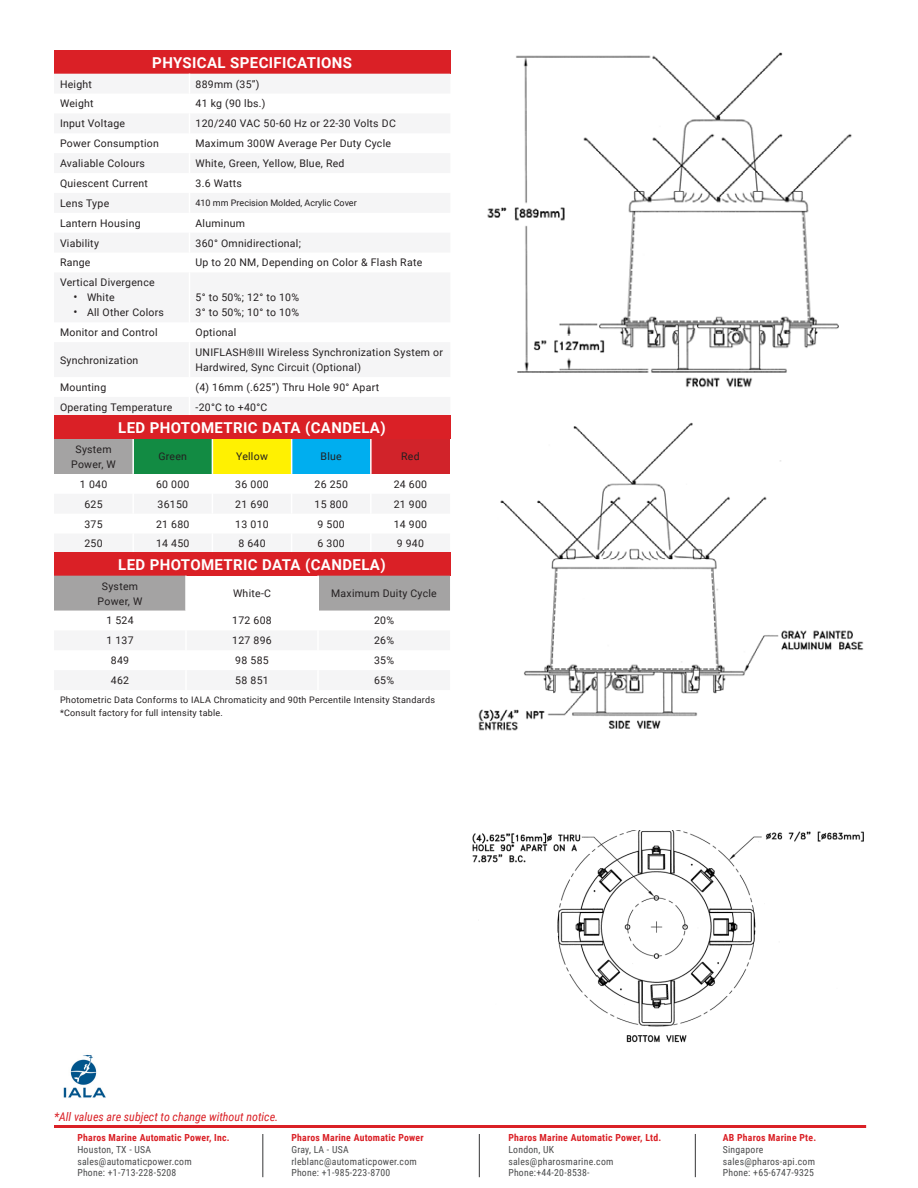
<style>
.page{position:relative;width:918px;height:1188px;background:#fff}
.page>*{position:absolute;margin:0;border:0;box-sizing:border-box;transform-origin:0 0}
.t1{font:700 15px "Roboto";letter-spacing:.025em;color:#fff}
.t2{font:italic 12px "Roboto Condensed";color:#da2026}
.t3{font:10.5px/15px "Roboto";letter-spacing:.025em;color:#231f20;text-align:center}
.t4{font:9.75px/11.7px "Roboto Condensed";letter-spacing:.025em;color:#4b4c4d}
.t5{font:9px "Roboto";letter-spacing:.025em;color:#231f20}
.t6{font:9px "Roboto";color:#231f20}
.s1{font-size:12px}
.s2{font-weight:700;color:#da2026}
</style>
<div class="page">
<hr style="left:54px;top:1125px;width:812px;height:3px;background:#da2026">
<hr style="left:262px;top:1134px;width:1px;height:43px;background:#4b4c4d">
<hr style="left:479px;top:1134px;width:1px;height:43px;background:#4b4c4d">
<hr style="left:695px;top:1134px;width:1px;height:43px;background:#4b4c4d">
<img style="left:487px;top:52px;width:365px;height:336px">
<img style="left:478px;top:422px;width:386px;height:309px">
<div style="left:54px;top:50px;width:396px;height:24px;background:#da2026"></div>
<img style="left:472px;top:830px;width:392px;height:213px">
<img style="left:63px;top:1054px;width:43px;height:44px">
<div style="left:54px;top:416px;width:396px;height:23px;background:#da2026"></div>
<div style="left:54px;top:439px;width:79px;height:35px;background:#a4a3a3"></div>
<div style="left:133px;top:439px;width:79px;height:35px;background:#128b43"></div>
<div style="left:212px;top:439px;width:80px;height:35px;background:#fff101"></div>
<div style="left:292px;top:439px;width:79px;height:35px;background:#00aeef"></div>
<div style="left:371px;top:439px;width:79px;height:35px;background:#d1232a"></div>
<hr style="left:132px;top:439px;width:2px;height:35px;background:#fff">
<hr style="left:212px;top:439px;width:1px;height:35px;background:#fff">
<hr style="left:291px;top:439px;width:1px;height:35px;background:#fff">
<hr style="left:370px;top:439px;width:2px;height:35px;background:#fff">
<div style="left:54px;top:552px;width:396px;height:24px;background:#da2026"></div>
<svg style="left:54px;top:576px;width:396px;height:35px"></svg>
<p class="t1" style="left:152px;top:52px;width:201px">PHYSICAL SPECIFICATIONS</p>
<p class="t3" style="left:60px;top:76px;width:34px">Height</p>
<p class="t3" style="left:196px;top:76px;width:66px">889mm (35”)</p>
<p class="t3" style="left:60px;top:96px;width:35px">Weight</p>
<p class="t3" style="left:196px;top:96px;width:72px">41 kg (90 lbs.)</p>
<p class="t3" style="left:60px;top:116px;width:67px">Input Voltage</p>
<p class="t3" style="left:196px;top:116px;width:202px">120/240 VAC 50‐60 Hz or 22‐30 Volts DC</p>
<p class="t3" style="left:60px;top:136px;width:101px">Power Consumption</p>
<p class="t3" style="left:196px;top:136px;width:197px">Maximum 300W Average Per Duty Cycle</p>
<p class="t3" style="left:60px;top:155px;width:87px">Avaliable Colours</p>
<p class="t3" style="left:196px;top:155px;width:150px">White, Green, Yellow, Blue, Red</p>
<p class="t3" style="left:60px;top:175px;width:90px">Quiescent Current</p>
<p class="t3" style="left:196px;top:175px;width:48px">3.6 Watts</p>
<p class="t3" style="left:60px;top:195px;width:51px">Lens Type</p>
<p class="t6" style="left:196px;top:197px;width:163px">410 mm Precision Molded, Acrylic Cover</p>
<p class="t3" style="left:60px;top:215px;width:82px">Lantern Housing</p>
<p class="t3" style="left:196px;top:215px;width:51px">Aluminum</p>
<p class="t3" style="left:60px;top:235px;width:40px">Viability</p>
<p class="t3" style="left:196px;top:235px;width:107px">360° Omnidirectional;</p>
<p class="t3" style="left:60px;top:255px;width:32px">Range</p>
<p class="t3" style="left:196px;top:255px;width:228px">Up to 20 NM, Depending on Color &amp; Flash Rate</p>
<p class="t3" style="left:60px;top:275px;width:96px">Vertical Divergence</p>
<p class="t3" style="left:74px;top:290px;width:43px"><span class="s1">•</span> White</p>
<p class="t3" style="left:74px;top:305px;width:92px"><span class="s1">•</span> All Other Colors</p>
<p class="t3" style="left:196px;top:290px;width:105px">5° to 50%; 12° to 10%</p>
<p class="t3" style="left:196px;top:305px;width:105px">3° to 50%; 10° to 10%</p>
<p class="t3" style="left:60px;top:325px;width:99px">Monitor and Control</p>
<p class="t3" style="left:196px;top:325px;width:42px">Optional</p>
<p class="t3" style="left:60px;top:352px;width:80px">Synchronization</p>
<p class="t3" style="left:196px;top:344px;width:249px;text-align:left">UNIFLASH®III Wireless Synchronization System or<br>Hardwired, Sync Circuit (Optional)</p>
<p class="t3" style="left:60px;top:379px;width:48px">Mounting</p>
<p class="t3" style="left:196px;top:379px;width:185px">(4) 16mm (.625”) Thru Hole 90° Apart</p>
<p class="t3" style="left:60px;top:399px;width:114px">Operating Temperature</p>
<p class="t3" style="left:196px;top:399px;width:73px">‐20°C to +40°C</p>
<p class="t1" style="left:118px;top:417px;width:269px">LED PHOTOMETRIC DATA (CANDELA)</p>
<p class="t3" style="left:71px;top:441px;width:46px">System<br>Power, W</p>
<p class="t3" style="left:159px;top:449px;width:30px">Green</p>
<p class="t3" style="left:236px;top:449px;width:33px">Yellow</p>
<p class="t3" style="left:321px;top:449px;width:23px">Blue</p>
<p class="t3" style="left:401px;top:449px;width:20px">Red</p>
<p class="t3" style="left:80px;top:476px;width:29px">1 040</p>
<p class="t3" style="left:156px;top:476px;width:35px">60 000</p>
<p class="t3" style="left:235px;top:476px;width:35px">36 000</p>
<p class="t3" style="left:315px;top:476px;width:35px">26 250</p>
<p class="t3" style="left:394px;top:476px;width:35px">24 600</p>
<p class="t3" style="left:84px;top:496px;width:20px">625</p>
<p class="t3" style="left:158px;top:496px;width:32px">36150</p>
<p class="t3" style="left:235px;top:496px;width:35px">21 690</p>
<p class="t3" style="left:315px;top:496px;width:35px">15 800</p>
<p class="t3" style="left:394px;top:496px;width:35px">21 900</p>
<p class="t3" style="left:84px;top:516px;width:20px">375</p>
<p class="t3" style="left:156px;top:516px;width:35px">21 680</p>
<p class="t3" style="left:235px;top:516px;width:35px">13 010</p>
<p class="t3" style="left:318px;top:516px;width:29px">9 500</p>
<p class="t3" style="left:394px;top:516px;width:35px">14 900</p>
<p class="t3" style="left:84px;top:536px;width:20px">250</p>
<p class="t3" style="left:156px;top:536px;width:35px">14 450</p>
<p class="t3" style="left:238px;top:536px;width:29px">8 640</p>
<p class="t3" style="left:318px;top:536px;width:29px">6 300</p>
<p class="t3" style="left:397px;top:536px;width:29px">9 940</p>
<p class="t1" style="left:118px;top:554px;width:269px">LED PHOTOMETRIC DATA (CANDELA)</p>
<p class="t3" style="left:98px;top:578px;width:46px">System<br>Power, W</p>
<p class="t3" style="left:233px;top:585px;width:39px">White-C</p>
<p class="t3" style="left:331px;top:585px;width:107px">Maximum Duity Cycle</p>
<p class="t3" style="left:106px;top:613px;width:29px">1 524</p>
<p class="t3" style="left:232px;top:613px;width:41px">172 608</p>
<p class="t3" style="left:374px;top:613px;width:22px">20%</p>
<p class="t3" style="left:106px;top:633px;width:29px">1 137</p>
<p class="t3" style="left:232px;top:633px;width:41px">127 896</p>
<p class="t3" style="left:374px;top:633px;width:22px">26%</p>
<p class="t3" style="left:111px;top:653px;width:20px">849</p>
<p class="t3" style="left:235px;top:653px;width:35px">98 585</p>
<p class="t3" style="left:374px;top:653px;width:22px">35%</p>
<p class="t3" style="left:111px;top:672px;width:20px">462</p>
<p class="t3" style="left:235px;top:672px;width:35px">58 851</p>
<p class="t3" style="left:374px;top:672px;width:22px">65%</p>
<p class="t5" style="left:60px;top:693px;width:376px">Photometric Data Conforms to IALA Chromaticity and 90th Percentile Intensity Standards</p>
<p class="t5" style="left:60px;top:707px;width:164px">*Consult factory for full intensity table.</p>
<p class="t2" style="left:54px;top:1108px;width:226px">*All values are subject to change without notice.</p>
<p class="t4" style="left:77px;top:1132px;width:154px"><span class="s2">Pharos Marine Automatic Power, Inc.<br></span>Houston, TX - USA sales@automaticpower.com<br>Phone: +1-713-228-5208</p>
<p class="t4" style="left:291px;top:1132px;width:134px"><span class="s2">Pharos Marine Automatic Power<br></span>Gray, LA - USA rleblanc@automaticpower.com<br>Phone: +1-985-223-8700</p>
<p class="t4" style="left:508px;top:1132px;width:155px"><span class="s2">Pharos Marine Automatic Power, Ltd.<br></span>London, UK sales@pharosmarine.com<br>Phone:+44-20-8538-</p>
<p class="t4" style="left:723px;top:1132px;width:95px"><span class="s2">AB Pharos Marine Pte.<br></span>Singapore sales@pharos-api.com</p>
<p class="t4" style="left:723px;top:1167px;width:93px">Phone: +65-6747-9325</p>
</div>
